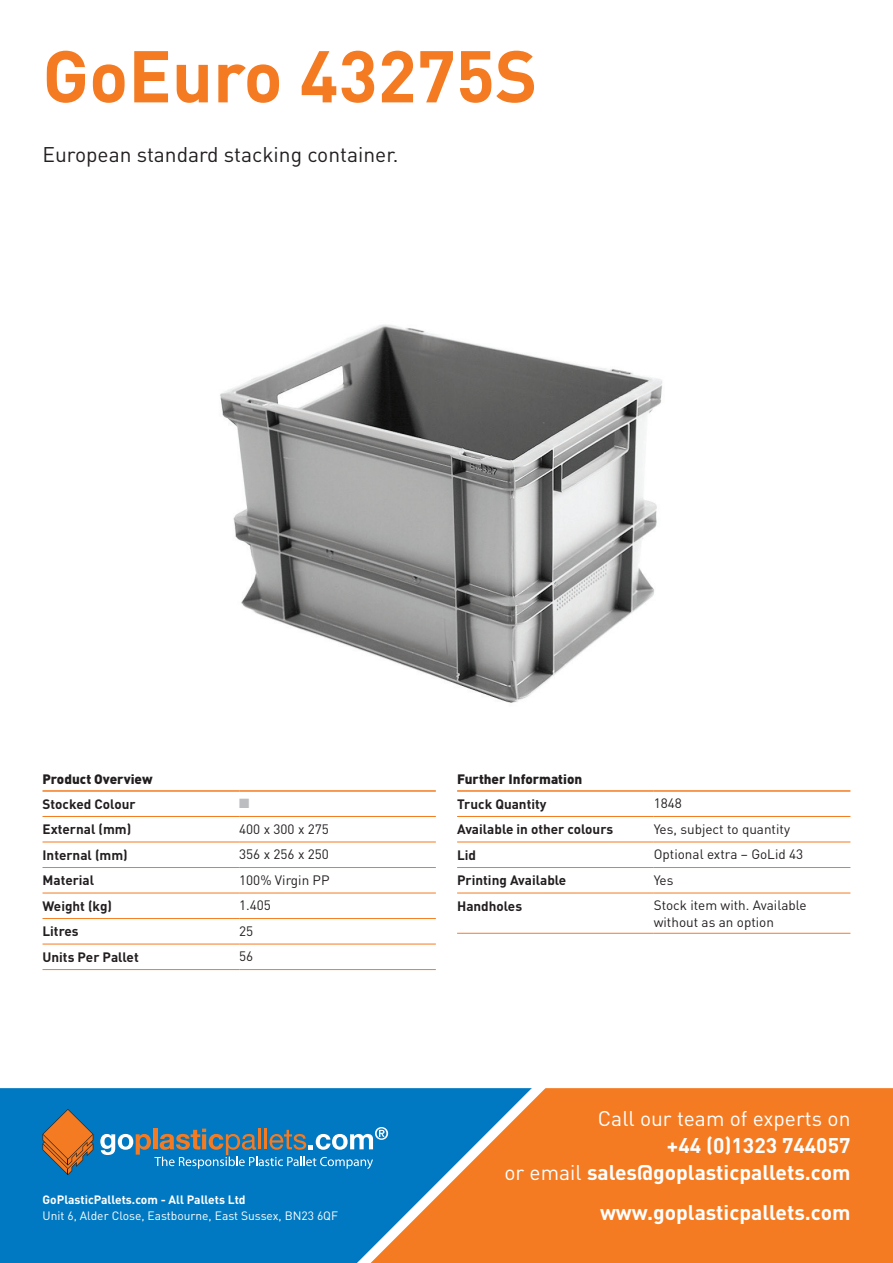
<style>
.page{position:relative;width:893px;height:1263px;background:#fff}
.page>*{position:absolute;margin:0;border:0;box-sizing:border-box;transform-origin:0 0}
.Product_Name{font:700 72px "DIN";color:#f47b21}
.t1{font:700 21px/27px "DIN";color:#fff;text-align:right}
.Product_Description{font:21px "DIN";color:#231f20}
.Table_Text_Bold{font:700 13.5px "DIN";color:#231f20}
.Table_Text_Regular{font:13.5px/16.5px "DIN";color:#231f20}
.Table_Header{font:900 13.5px "DIN";color:#231f20}
.Table_Text_Regular-2{font:13.5px "Zapf Dingbats ITC";color:#bcbdc0}
.t2{font:12px/16.5px "DIN";color:#fff}
.s1{font-weight:700}
.s2{font-weight:400}
</style>
<div class="page">
<img style="left:220px;top:324px;width:443px;height:379px">
<div style="left:0;top:1084px;width:893px;height:179px;background:#f47b21"></div>
<div style="left:0;top:1088px;width:100px;height:175px;background:#0079c2"></div>
<svg style="left:43px;top:1109px;width:50px;height:66px"></svg>
<div style="left:0;top:1081px;width:893px;height:7px;background:#fff"></div>
<svg style="left:100px;top:1088px;width:456px;height:175px"></svg>
<hr style="left:43px;top:867px;width:196px;height:1px;background:#f47b21">
<hr style="left:239px;top:867px;width:197px;height:1px;background:#f47b21">
<hr style="left:43px;top:790px;width:196px;height:2px;background:#f47b21">
<hr style="left:239px;top:790px;width:197px;height:2px;background:#f47b21">
<hr style="left:43px;top:816px;width:196px;height:1px;background:#f47b21">
<hr style="left:239px;top:816px;width:197px;height:1px;background:#f47b21">
<hr style="left:43px;top:842px;width:196px;height:1px;background:#f47b21">
<hr style="left:239px;top:842px;width:197px;height:1px;background:#f47b21">
<hr style="left:43px;top:893px;width:196px;height:1px;background:#f47b21">
<hr style="left:239px;top:893px;width:197px;height:1px;background:#f47b21">
<hr style="left:43px;top:918px;width:196px;height:1px;background:#f47b21">
<hr style="left:239px;top:918px;width:197px;height:1px;background:#f47b21">
<hr style="left:43px;top:944px;width:196px;height:1px;background:#f47b21">
<hr style="left:239px;top:944px;width:197px;height:1px;background:#f47b21">
<hr style="left:43px;top:969px;width:196px;height:1px;background:#f47b21">
<hr style="left:239px;top:969px;width:197px;height:1px;background:#f47b21">
<hr style="left:457px;top:816px;width:197px;height:1px;background:#f47b21">
<hr style="left:654px;top:816px;width:196px;height:1px;background:#f47b21">
<hr style="left:457px;top:842px;width:197px;height:1px;background:#f47b21">
<hr style="left:654px;top:842px;width:196px;height:1px;background:#f47b21">
<hr style="left:457px;top:867px;width:197px;height:1px;background:#f47b21">
<hr style="left:654px;top:867px;width:196px;height:1px;background:#f47b21">
<hr style="left:457px;top:893px;width:197px;height:1px;background:#f47b21">
<hr style="left:654px;top:893px;width:196px;height:1px;background:#f47b21">
<hr style="left:457px;top:933px;width:197px;height:1px;background:#f47b21">
<hr style="left:654px;top:933px;width:196px;height:1px;background:#f47b21">
<hr style="left:457px;top:790px;width:197px;height:2px;background:#f47b21">
<hr style="left:654px;top:790px;width:196px;height:2px;background:#f47b21">
<p class="Product_Name" style="left:43px;top:29px;width:496px">GoEuro 43275S</p>
<p class="Product_Description" style="left:43px;top:141px;width:357px">European standard stacking container.</p>
<p class="Table_Header" style="left:43px;top:770px;width:112px">Product Overview</p>
<p class="Table_Text_Bold" style="left:43px;top:795px;width:95px">Stocked Colour</p>
<p class="Table_Text_Regular-2" style="left:239px;top:797px;width:12px">■</p>
<p class="Table_Text_Bold" style="left:43px;top:820px;width:90px">External (mm)</p>
<p class="Table_Text_Regular" style="left:239px;top:820px;width:91px">400 x 300 x 275</p>
<p class="Table_Text_Bold" style="left:43px;top:846px;width:87px">Internal (mm)</p>
<p class="Table_Text_Regular" style="left:239px;top:846px;width:91px">356 x 256 x 250</p>
<p class="Table_Text_Bold" style="left:43px;top:871px;width:53px">Material</p>
<p class="Table_Text_Regular" style="left:239px;top:871px;width:92px">100% Virgin PP</p>
<p class="Table_Text_Bold" style="left:43px;top:897px;width:71px">Weight (kg)</p>
<p class="Table_Text_Regular" style="left:239px;top:897px;width:33px">1.405</p>
<p class="Table_Text_Bold" style="left:43px;top:922px;width:38px">Litres</p>
<p class="Table_Text_Regular" style="left:239px;top:922px;width:16px">25</p>
<p class="Table_Text_Bold" style="left:43px;top:948px;width:98px">Units Per Pallet</p>
<p class="Table_Text_Regular" style="left:239px;top:948px;width:16px">56</p>
<p class="t2" style="left:43px;top:1191px;width:297px"><span class="s1">GoPlasticPallets.com - All Pallets Ltd<br></span>Unit 6, Alder Close, Eastbourne, East Sussex, BN23 6QF</p>
<p class="Table_Header" style="left:457px;top:770px;width:127px">Further Information</p>
<p class="Table_Text_Bold" style="left:457px;top:795px;width:91px">Truck Quantity</p>
<p class="Table_Text_Regular" style="left:654px;top:795px;width:30px">1848</p>
<p class="Table_Text_Bold" style="left:457px;top:820px;width:157px">Available in other colours</p>
<p class="Table_Text_Regular" style="left:654px;top:820px;width:138px">Yes, subject to quantity</p>
<p class="Table_Text_Bold" style="left:457px;top:846px;width:21px">Lid</p>
<p class="Table_Text_Regular" style="left:654px;top:846px;width:151px">Optional extra – GoLid 43</p>
<p class="Table_Text_Bold" style="left:457px;top:871px;width:111px">Printing Available</p>
<p class="Table_Text_Regular" style="left:654px;top:871px;width:21px">Yes</p>
<p class="Table_Text_Bold" style="left:457px;top:897px;width:66px">Handholes</p>
<p class="Table_Text_Regular" style="left:654px;top:897px;width:154px">Stock item with. Available without as an option</p>
<p class="t1" style="left:504px;top:1104px;width:348px"><span class="s2">Call our team of experts on<br></span>+44 (0)1323 744057<br><span class="s2">or email</span> sales@goplasticpallets.com</p>
<p class="t1" style="left:600px;top:1198px;width:252px">www.goplasticpallets.com</p>
</div>
